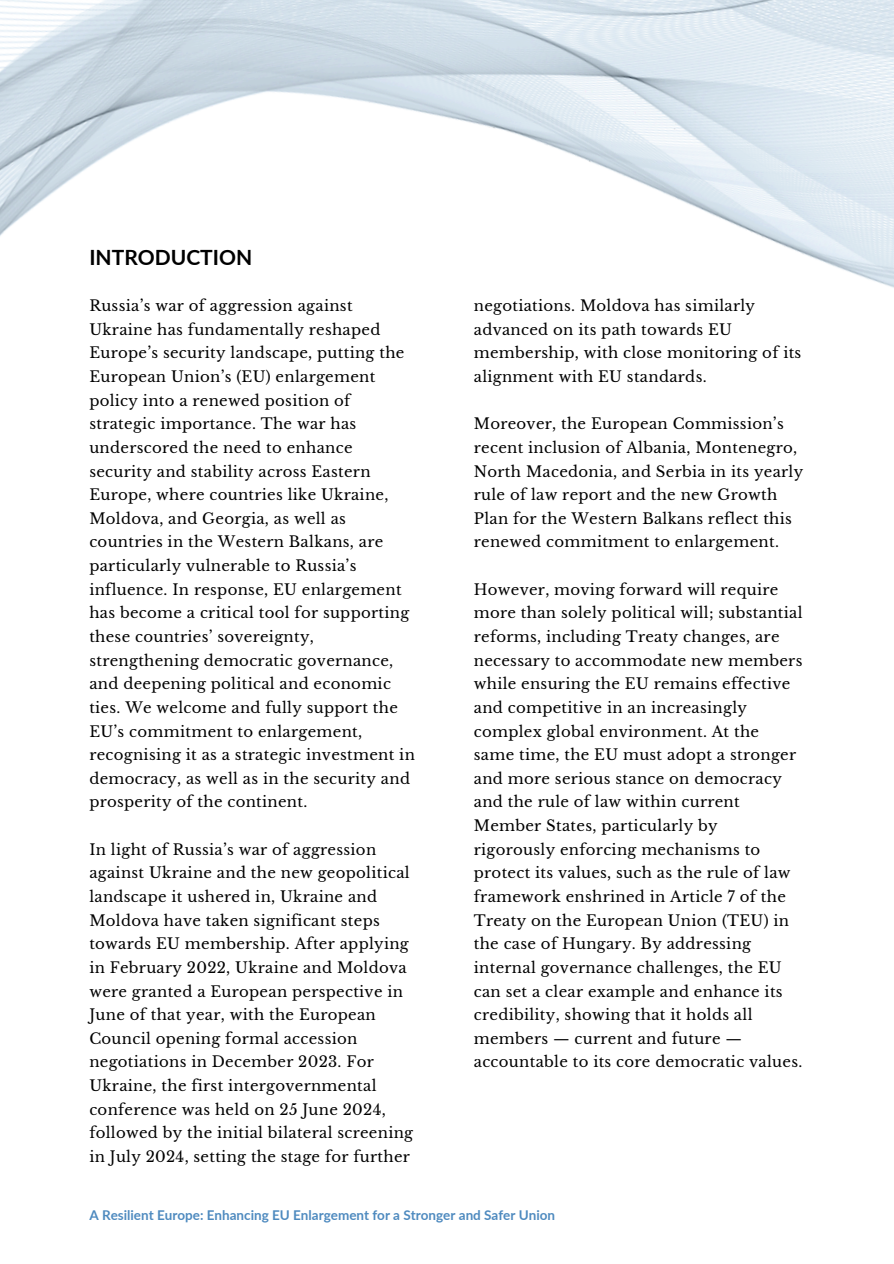
<style>
.page{position:relative;width:894px;height:1264px;background:#fff}
.page>*{position:absolute;margin:0;border:0;box-sizing:border-box;transform-origin:0 0}
.t1{font:700 21px "Lato";color:#000}
.t2{font:14.85px/23.7px "Libre Baskerville";letter-spacing:.02em;color:#000}
.t3{font:700 13.5px "Lato";color:#0057a3}
</style>
<div class="page">
<img style="left:0;top:0;width:893px;height:288px">
<p class="t1" style="left:89px;top:244px;width:164px">INTRODUCTION</p>
<h1 class="t2" style="left:89px;top:294px;width:327px">Russia’s war of aggression against Ukraine has fundamentally reshaped Europe’s security landscape, putting the European Union’s (EU) enlargement policy into a renewed position of strategic importance. The war has underscored the need to enhance security and stability across Eastern Europe, where countries like Ukraine, Moldova, and Georgia, as well as countries in the Western Balkans, are particularly vulnerable to Russia’s influence. In response, EU enlargement has become a critical tool for supporting these countries’ sovereignty, strengthening democratic governance, and deepening political and economic ties. We welcome and fully support the EU’s commitment to enlargement, recognising it as a strategic investment in democracy, as well as in the security and prosperity of the continent.</h1>
<p class="t2" style="left:89px;top:837px;width:325px">In light of Russia’s war of aggression against Ukraine and the new geopolitical landscape it ushered in, Ukraine and Moldova have taken significant steps towards EU membership. After applying in February 2022, Ukraine and Moldova were granted a European perspective in June of that year, with the European Council opening formal accession negotiations in December 2023. For Ukraine, the first intergovernmental conference was held on 25 June 2024, followed by the initial bilateral screening in July 2024, setting the stage for further</p>
<p class="t2" style="left:473px;top:294px;width:329px">negotiations. Moldova has similarly advanced on its path towards EU membership, with close monitoring of its alignment with EU standards.</p>
<p class="t2" style="left:473px;top:412px;width:331px">Moreover, the European Commission’s recent inclusion of Albania, Montenegro, North Macedonia, and Serbia in its yearly rule of law report and the new Growth Plan for the Western Balkans reflect this renewed commitment to enlargement.</p>
<p class="t2" style="left:473px;top:577px;width:330px">However, moving forward will require more than solely political will; substantial reforms, including Treaty changes, are necessary to accommodate new members while ensuring the EU remains effective and competitive in an increasingly complex global environment. At the same time, the EU must adopt a stronger and more serious stance on democracy and the rule of law within current Member States, particularly by rigorously enforcing mechanisms to protect its values, such as the rule of law framework enshrined in Article 7 of the Treaty on the European Union (TEU) in the case of Hungary. By addressing internal governance challenges, the EU can set a clear example and enhance its credibility, showing that it holds all members — current and future — accountable to its core democratic values.</p>
<p class="t3" style="left:89px;top:1206px;width:467px">A Resilient Europe: Enhancing EU Enlargement for a Stronger and Safer Union</p>
</div>
